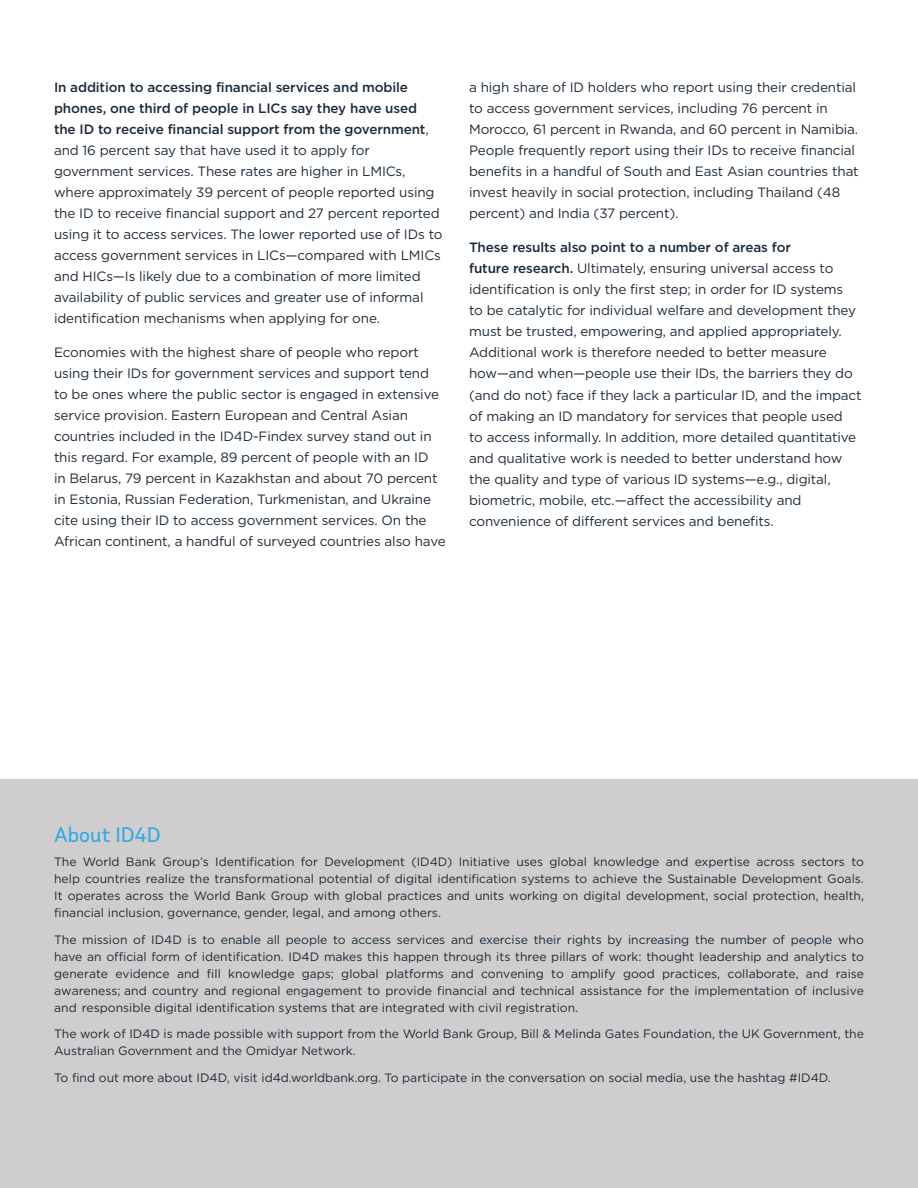
<style>
.page{position:relative;width:918px;height:1188px;background:#fff}
.page>*{position:absolute;margin:0;border:0;box-sizing:border-box;transform-origin:0 0}
.t1{font:21px "Andes";color:#2babe3}
.t2{font:13.5px/21px "Gotham";letter-spacing:-.01em;color:#1c2b39}
.t3{font:12.15px/17px "Gotham";color:#1c2b39;text-align:justify}
.s1{font-weight:500}
</style>
<div class="page">
<div style="left:0;top:780px;width:918px;height:408px;background:#cfcdcd"></div>
<p class="t2" style="left:54px;top:76px;width:390px"><span class="s1">In addition to accessing financial services and mobile phones, one third of people in LICs say they have used<br>the ID to receive financial support from the government</span>, and 16 percent say that have used it to apply for government services. These rates are higher in LMICs, where approximately 39 percent of people reported using the ID to receive financial support and 27 percent reported using it to access services. The lower reported use of IDs to access government services in LICs—compared with LMICs and HICs—Is likely due to a combination of more limited availability of public services and greater use of informal identification mechanisms when applying for one.</p>
<p class="t2" style="left:54px;top:342px;width:393px">Economies with the highest share of people who report using their IDs for government services and support tend to be ones where the public sector is engaged in extensive service provision. Eastern European and Central Asian countries included in the ID4D-Findex survey stand out in this regard. For example, 89 percent of people with an ID<br>in Belarus, 79 percent in Kazakhstan and about 70 percent in Estonia, Russian Federation, Turkmenistan, and Ukraine cite using their ID to access government services. On the African continent, a handful of surveyed countries also have</p>
<p class="t2" style="left:469px;top:76px;width:391px">a high share of ID holders who report using their credential to access government services, including 76 percent in Morocco, 61 percent in Rwanda, and 60 percent in Namibia.<br>People frequently report using their IDs to receive financial benefits in a handful of South and East Asian countries that invest heavily in social protection, including Thailand (48 percent) and India (37 percent).</p>
<p class="t2" style="left:469px;top:237px;width:394px"><span class="s1">These results also point to a number of areas for<br>future research.</span> Ultimately, ensuring universal access to identification is only the first step; in order for ID systems<br>to be catalytic for individual welfare and development they must be trusted, empowering, and applied appropriately.<br>Additional work is therefore needed to better measure how—and when—people use their IDs, the barriers they do (and do not) face if they lack a particular ID, and the impact of making an ID mandatory for services that people used<br>to access informally. In addition, more detailed quantitative and qualitative work is needed to better understand how the quality and type of various ID systems—e.g., digital, biometric, mobile, etc.—affect the accessibility and convenience of different services and benefits.</p>
<h1 class="t1" style="left:54px;top:822px;width:108px">About ID4D</h1>
<p class="t3" style="left:54px;top:853px;width:811px">The World Bank Group’s Identification for Development (ID4D) Initiative uses global knowledge and expertise across sectors to help countries realize the transformational potential of digital identification systems to achieve the Sustainable Development Goals.<br>It operates across the World Bank Group with global practices and units working on digital development, social protection, health, financial inclusion, governance, gender, legal, and among others.</p>
<p class="t3" style="left:54px;top:931px;width:811px">The mission of ID4D is to enable all people to access services and exercise their rights by increasing the number of people who have an official form of identification. ID4D makes this happen through its three pillars of work: thought leadership and analytics to generate evidence and fill knowledge gaps; global platforms and convening to amplify good practices, collaborate, and raise awareness; and country and regional engagement to provide financial and technical assistance for the implementation of inclusive and responsible digital identification systems that are integrated with civil registration.</p>
<p class="t3" style="left:54px;top:1025px;width:811px">The work of ID4D is made possible with support from the World Bank Group, Bill &amp; Melinda Gates Foundation, the UK Government, the<br>Australian Government and the Omidyar Network.</p>
<p class="t3" style="left:54px;top:1069px;width:778px">To find out more about ID4D, visit id4d.worldbank.org. To participate in the conversation on social media, use the hashtag #ID4D.</p>
</div>
